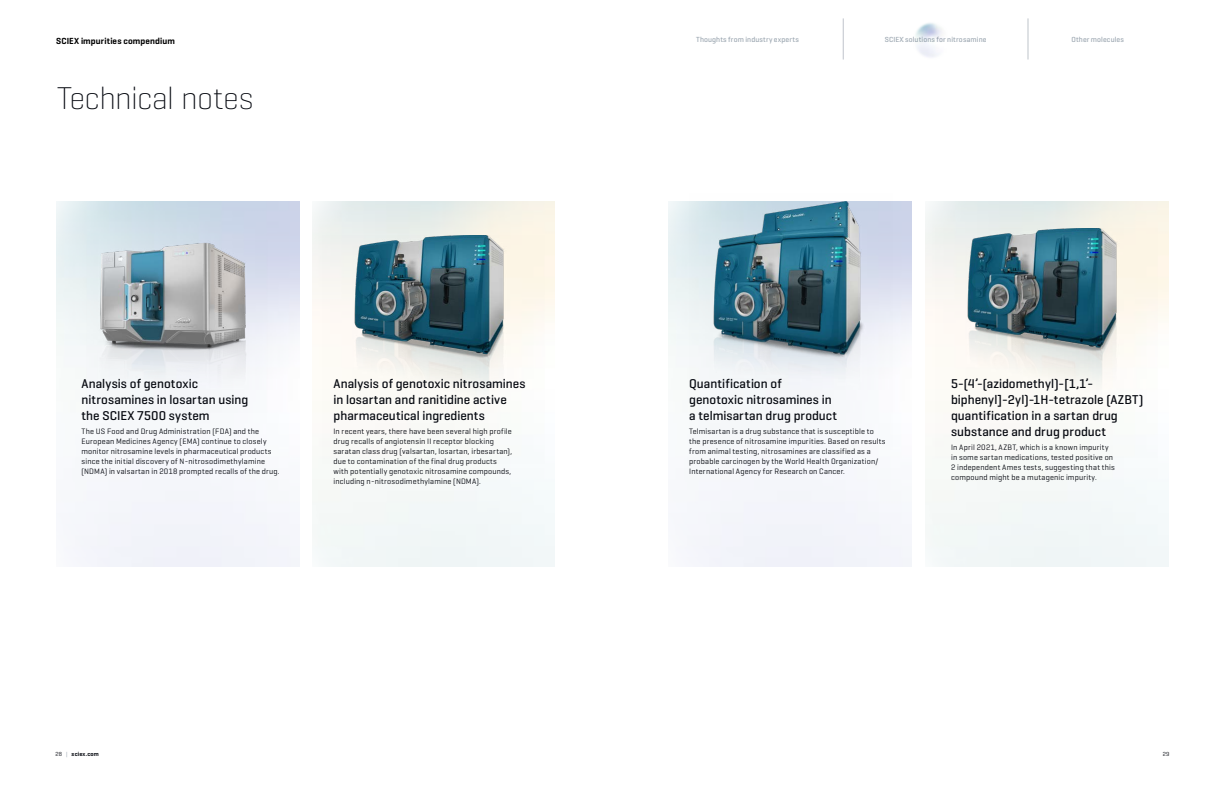
<style>
.page{position:relative;width:1224px;height:792px;background:#fff}
.page>*{position:absolute;margin:0;border:0;box-sizing:border-box;transform-origin:0 0}
.t1{font:200 32px "Geogrotesque";letter-spacing:-.02em;color:#05080f}
.t2{font:500 13px/16px "Geogrotesque";letter-spacing:.005em;color:#05080f}
.t3{font:600 9px "Geogrotesque";letter-spacing:.01em;color:#000}
.t4{font:8px/10px "Geogrotesque";letter-spacing:.02em;color:#05080f}
.t5{font:500 7.5px "Geogrotesque";letter-spacing:.015em;color:#9ca7b1}
.t6{font:600 6px "Geogrotesque";letter-spacing:.03em;color:#05080f}
.t7{font:6px "Geogrotesque";color:#05080f}
.s1{font-weight:400}
.s2{font-weight:400;color:#9ca7b1}
</style>
<div class="page">
<hr style="left:843px;top:18px;width:1px;height:42px;background:#bfc4cb">
<hr style="left:1028px;top:18px;width:1px;height:42px;background:#bfc4cb">
<img style="left:690px;top:201px;width:203px;height:249px">
<img style="left:925px;top:202px;width:243px;height:365px">
<img style="left:936px;top:229px;width:222px;height:228px">
<img style="left:323px;top:235px;width:222px;height:229px">
<img style="left:86px;top:240px;width:182px;height:172px">
<img style="left:915px;top:23px;width:27px;height:34px">
<p class="t3" style="left:56px;top:36px;width:120px">SCIEX impurities compendium</p>
<p class="t5" style="left:696px;top:35px;width:104px">Thoughts from industry experts</p>
<p class="t5" style="left:885px;top:35px;width:103px">SCIEX solutions for nitrosamine</p>
<p class="t5" style="left:1071px;top:35px;width:54px">Other molecules</p>
<h1 class="t1" style="left:57px;top:78px;width:199px">Technical notes</h1>
<h2 class="t2" style="left:82px;top:376px;width:168px">Analysis of genotoxic nitrosamines in losartan using the SCIEX 7500 system</h2>
<p class="t4" style="left:82px;top:426px;width:200px">The US Food and Drug Administration (FDA) and the European Medicines Agency (EMA) continue to closely monitor nitrosamine levels in pharmaceutical products since the initial discovery of N-nitrosodimethylamine (NDMA) in valsartan in 2018 prompted recalls of the drug.</p>
<h2 class="t2" style="left:333px;top:376px;width:194px">Analysis of genotoxic nitrosamines in losartan and ranitidine active pharmaceutical ingredients</h2>
<p class="t4" style="left:333px;top:426px;width:180px">In recent years, there have been several high profile drug recalls of angiotensin II receptor blocking saratan class drug (valsartan, losartan, irbesartan), due to contamination of the final drug products with potentially genotoxic nitrosamine compounds, including n-nitrosodimethylamine (NDMA).</p>
<h2 class="t2" style="left:689px;top:376px;width:149px">Quantification of genotoxic nitrosamines in a telmisartan drug product</h2>
<p class="t4" style="left:689px;top:426px;width:198px">Telmisartan is a drug substance that is susceptible to the presence of nitrosamine impurities. Based on results from animal testing, nitrosamines are classified as a probable carcinogen by the World Health Organization/ International Agency for Research on Cancer.</p>
<h2 class="t2" style="left:951px;top:376px;width:194px">5-(4’-(azidomethyl)-[1,1’- biphenyl]-2yl)-1H-tetrazole (AZBT) quantification in a sartan drug substance and drug product</h2>
<p class="t4" style="left:951px;top:442px;width:165px">In April 2021, AZBT, which is a known impurity in some sartan medications, tested positive on 2 independent Ames tests, suggesting that this compound might be a mutagenic impurity.</p>
<p class="t6" style="left:55px;top:750px;width:45px"><span class="s1">28</span> <span class="s2">|</span> sciex.com</p>
<p class="t7" style="left:1163px;top:750px;width:8px">29</p>
</div>
